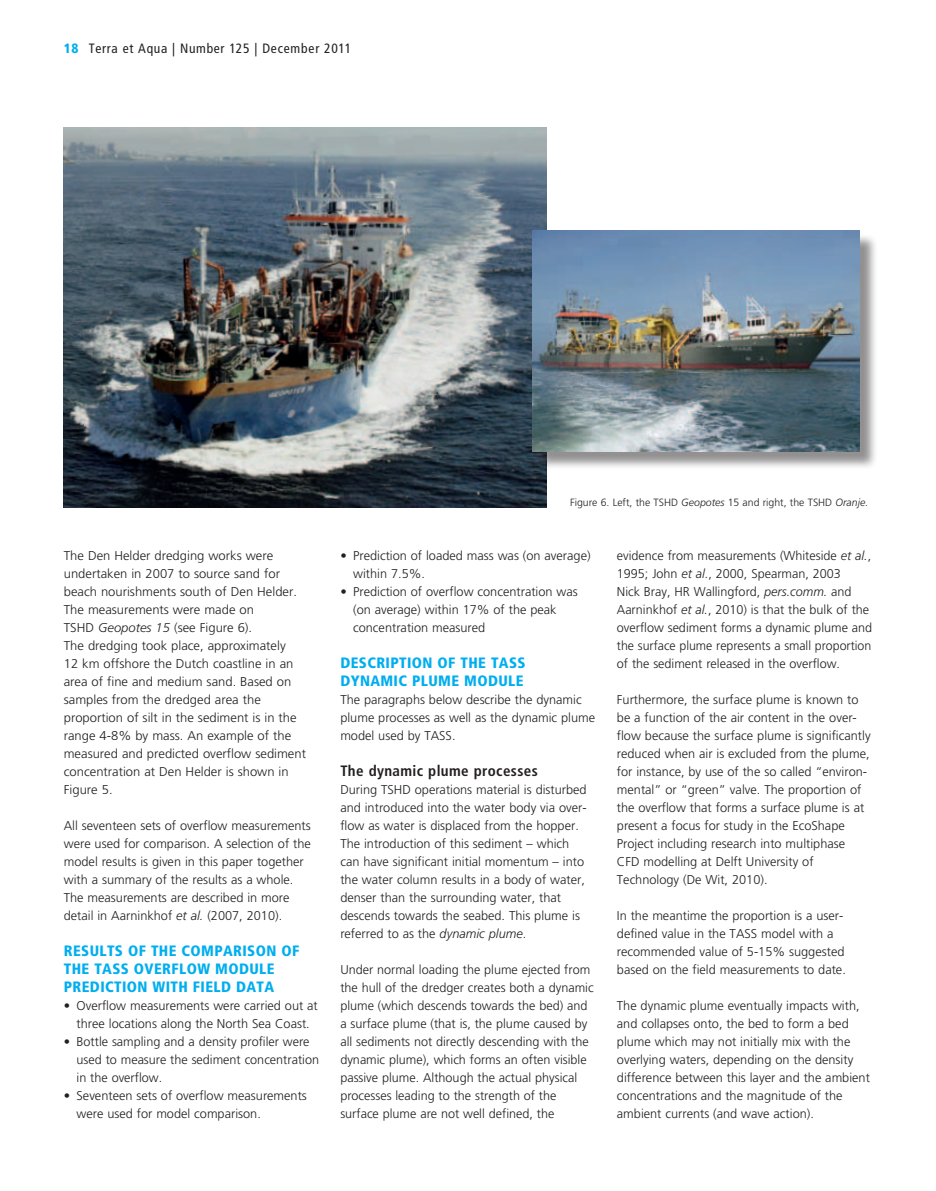
<style>
.page{position:relative;width:936px;height:1191px;background:#fff}
.page>*{position:absolute;margin:0;border:0;box-sizing:border-box;transform-origin:0 0}
.t1{font:900 condensed 15px/18px "Frutiger";letter-spacing:.025em;color:#00aeef}
.t2{font:700 condensed 15px "Frutiger";letter-spacing:.025em;color:#231f20}
.t3{font:condensed 13.5px "Frutiger";letter-spacing:.05em;color:#231f20}
.t4{font:300 12.75px/18px "Frutiger";color:#231f20}
.t5{font:300 10.5px "Frutiger";color:#231f20}
.s1{font-weight:900;color:#00aeef}
.s2{font-style:italic}
</style>
<div class="page">
<img style="left:64px;top:128px;width:482px;height:380px">
<div style="left:535px;top:233px;width:342px;height:237px;background:#231f20;opacity:.5"></div>
<img style="left:532px;top:230px;width:327px;height:221px">
<p class="t3" style="left:64px;top:41px;width:289px"><span class="s1">18</span> Terra et Aqua | Number 125 | December 2011</p>
<p class="t5" style="left:570px;top:496px;width:299px">Figure 6. Left, the TSHD <span class="s2">Geopotes</span> 15 and right, the TSHD <span class="s2">Oranje</span>.</p>
<p class="t4" style="left:64px;top:546px;width:244px">The Den Helder dredging works were undertaken in 2007 to source sand for beach nourishments south of Den Helder.<br>The measurements were made on<br>TSHD <span class="s2">Geopotes 15</span> (see Figure 6).<br>The dredging took place, approximately<br>12 km offshore the Dutch coastline in an area of fine and medium sand. Based on samples from the dredged area the proportion of silt in the sediment is in the range 4-8% by mass. An example of the measured and predicted overflow sediment concentration at Den Helder is shown in Figure 5.</p>
<p class="t4" style="left:64px;top:816px;width:248px">All seventeen sets of overflow measurements were used for comparison. A selection of the model results is given in this paper together with a summary of the results as a whole.<br>The measurements are described in more detail in Aarninkhof <span class="s2">et al.</span> (2007, 2010).</p>
<p class="t1" style="left:64px;top:941px;width:237px">RESULTS OF THE COMPARISON OF<br>THE TASS OVERFLOW MODULE<br>PREDICTION WITH FIELD DATA</p>
<p class="t4" style="left:64px;top:996px;width:255px;text-align:center">• Overflow measurements were carried out at three locations along the North Sea Coast.</p>
<p class="t4" style="left:77px;top:1032px;width:244px;text-indent:-13px">• Bottle sampling and a density profiler were used to measure the sediment concentration in the overflow.</p>
<p class="t4" style="left:77px;top:1086px;width:232px;text-indent:-13px">• Seventeen sets of overflow measurements were used for model comparison.</p>
<p class="t4" style="left:353px;top:546px;width:239px;text-indent:-13px">• Prediction of loaded mass was (on average) within 7.5%.</p>
<p class="t4" style="left:353px;top:582px;width:226px;text-indent:-13px">• Prediction of overflow concentration was (on average) within 17% of the peak concentration measured</p>
<p class="t1" style="left:340px;top:653px;width:187px">DESCRIPTION OF THE TASS<br>DYNAMIC PLUME MODULE</p>
<p class="t4" style="left:340px;top:690px;width:256px">The paragraphs below describe the dynamic plume processes as well as the dynamic plume model used by TASS.</p>
<p class="t2" style="left:340px;top:761px;width:199px">The dynamic plume processes</p>
<p class="t4" style="left:340px;top:780px;width:248px">During TSHD operations material is disturbed and introduced into the water body via over&shy;flow as water is displaced from the hopper.<br>The introduction of this sediment – which can have significant initial momentum – into the water column results in a body of water, denser than the surrounding water, that descends towards the seabed. This plume is referred to as the <span class="s2">dynamic plume</span>.</p>
<p class="t4" style="left:340px;top:960px;width:255px">Under normal loading the plume ejected from the hull of the dredger creates both a dynamic plume (which descends towards the bed) and a surface plume (that is, the plume caused by all sediments not directly descending with the dynamic plume), which forms an often visible passive plume. Although the actual physical processes leading to the strength of the surface plume are not well defined, the</p>
<p class="t4" style="left:617px;top:546px;width:257px">evidence from measurements (Whiteside <span class="s2">et al.</span>, 1995; John <span class="s2">et al.</span>, 2000, Spearman, 2003<br>Nick Bray, HR Wallingford, <span class="s2">pers.comm.</span> and Aarninkhof <span class="s2">et al.</span>, 2010) is that the bulk of the overflow sediment forms a dynamic plume and the surface plume represents a small proportion of the sediment released in the overflow.</p>
<p class="t4" style="left:617px;top:690px;width:255px">Furthermore, the surface plume is known to be a function of the air content in the over&shy;flow because the surface plume is significantly reduced when air is excluded from the plume, for instance, by use of the so called “environ&shy;mental” or “green” valve. The proportion of the overflow that forms a surface plume is at present a focus for study in the EcoShape Project including research into multiphase CFD modelling at Delft University of Technology (De Wit, 2010).</p>
<p class="t4" style="left:617px;top:906px;width:230px">In the meantime the proportion is a user&shy;defined value in the TASS model with a recommended value of 5-15% suggested based on the field measurements to date.</p>
<p class="t4" style="left:617px;top:996px;width:254px">The dynamic plume eventually impacts with, and collapses onto, the bed to form a bed plume which may not initially mix with the overlying waters, depending on the density difference between this layer and the ambient concentrations and the magnitude of the ambient currents (and wave action).</p>
</div>
